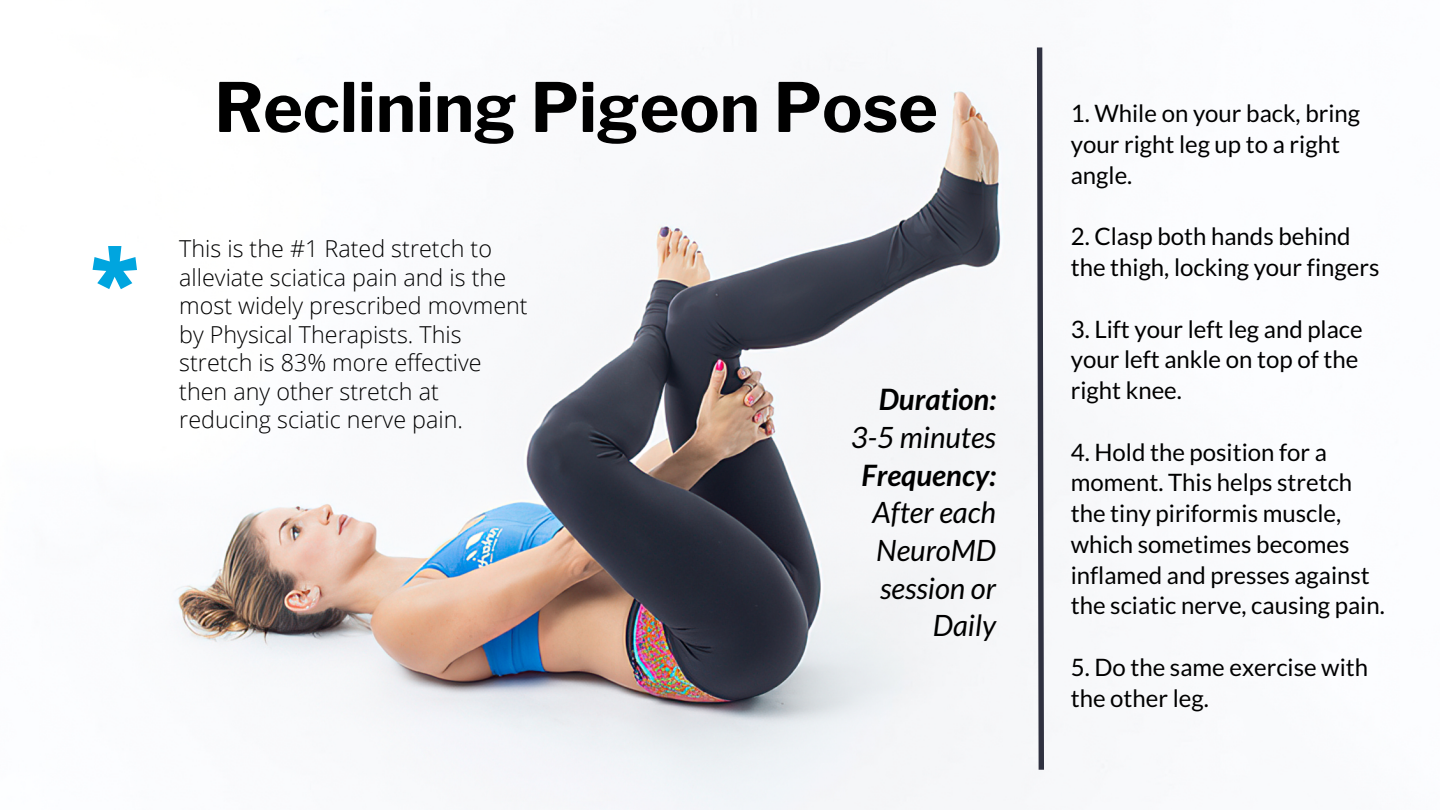
<style>
.page{position:relative;width:1440px;height:810px;background:#fff}
.page>*{position:absolute;margin:0;border:0;box-sizing:border-box;transform-origin:0 0}
.t1{font:800 90px "Open Sans";color:#00a5df}
.t2{font:700 67.5px "Libre Franklin";color:#000}
.t3{font:italic 29.4px/37.7px "Lato";color:#000;text-align:right}
.t4{font:italic 700 29.4px "Lato";color:#000}
.t5{font:24px/30.8px "Lato";color:#000}
.t6{font:300 23.3px/28.4px "Open Sans";color:#000}
</style>
<div class="page">
<img style="left:173px;top:47px;width:935px;height:763px">
<svg style="left:1037px;top:47px;width:7px;height:723px;background:#5c5e6a"></svg>
<p class="t1" style="left:91px;top:218px;width:50px">*</p>
<p class="t2" style="left:214px;top:67px;width:725px">Reclining Pigeon Pose</p>
<p class="t6" style="left:179px;top:234px;width:350px">This is the #1 Rated stretch to alleviate sciatica pain and is the most widely prescribed movment by Physical Therapists. This stretch is 83% more effective then any other stretch at reducing sciatic nerve pain.</p>
<p class="t4" style="left:879px;top:381px;width:119px">Duration:</p>
<p class="t3" style="left:851px;top:418px;width:147px">3-5 minutes</p>
<p class="t4" style="left:862px;top:457px;width:136px">Frequency:</p>
<p class="t3" style="left:873px;top:493px;width:125px">After each<br>NeuroMD session or<br>Daily</p>
<p class="t5" style="left:1071px;top:98px;width:291px">1. While on your back, bring your right leg up to a right angle.</p>
<p class="t5" style="left:1071px;top:221px;width:310px">2. Clasp both hands behind the thigh, locking your fingers</p>
<p class="t5" style="left:1071px;top:313px;width:293px">3. Lift your left leg and place your left ankle on top of the right knee.</p>
<p class="t5" style="left:1071px;top:436px;width:316px">4. Hold the position for a moment. This helps stretch the tiny piriformis muscle, which sometimes becomes inflamed and presses against the sciatic nerve, causing pain.</p>
<p class="t5" style="left:1071px;top:651px;width:299px">5. Do the same exercise with the other leg.</p>
</div>
